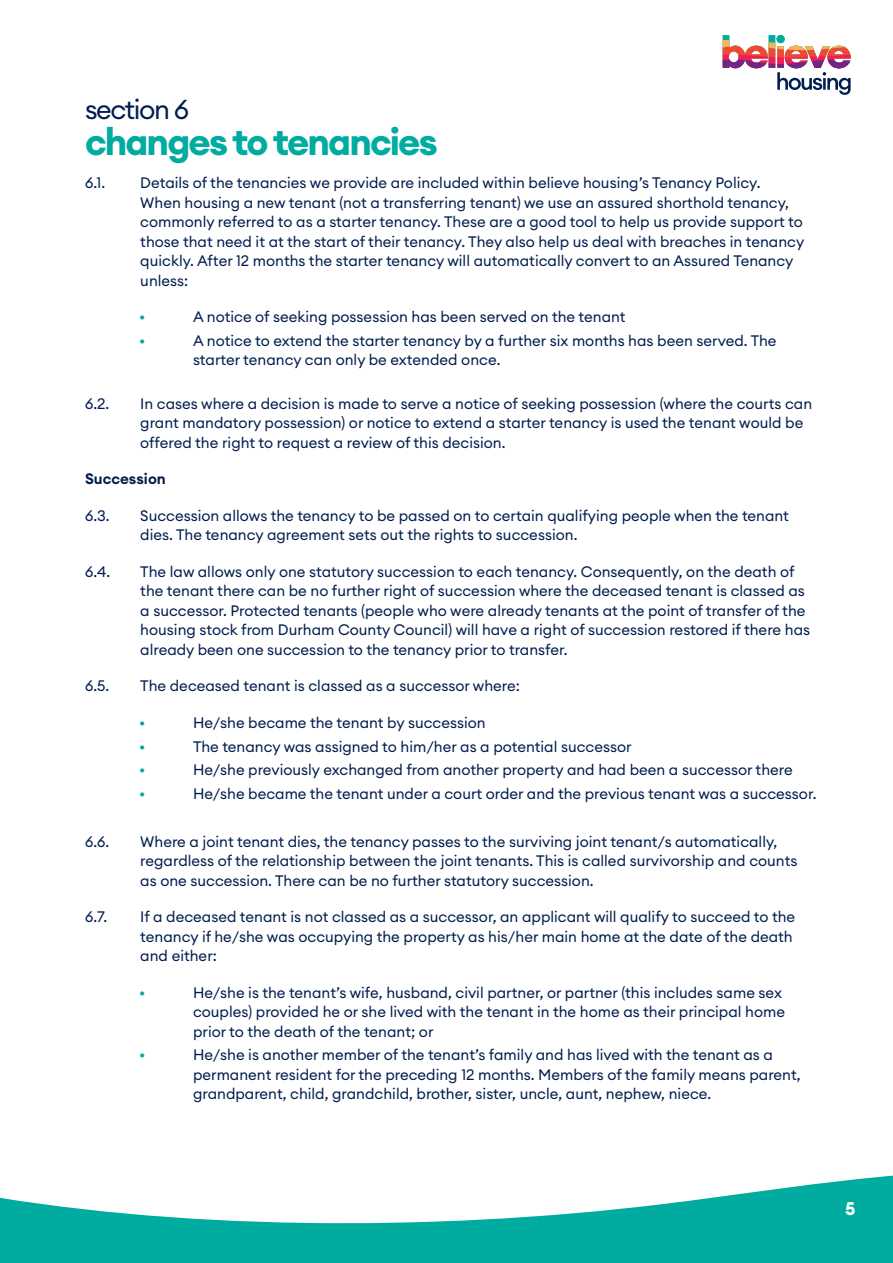
<style>
.page{position:relative;width:893px;height:1263px;background:#fff}
.page>*{position:absolute;margin:0;border:0;box-sizing:border-box;transform-origin:0 0}
.t1{font:700 37.5px "Euclid Circular A";letter-spacing:-.05em;color:#00aca0}
.t2{font:27px "Euclid Circular A";letter-spacing:-.05em;color:#001d4e}
.t3{font:700 18px "Euclid Circular A";color:#fff}
.t4{font:15px/19.5px "Euclid Circular A";color:#001d4e}
.t5{font:600 15px "Euclid Circular A";color:#001d4e}
.t6{font:15px "Euclid Circular A";color:#00aca0}
</style>
<div class="page">
<svg style="left:723px;top:35px;width:128px;height:60px"></svg>
<svg style="left:0;top:1175px;width:893px;height:88px;fill:#00aca0"></svg>
<h2 class="t2" style="left:85px;top:92px;width:106px">section 6</h2>
<h1 class="t1" style="left:85px;top:117px;width:354px">changes to tenancies</h1>
<p class="t4" style="left:85px;top:173px;width:22px">6.1.</p>
<p class="t4" style="left:140px;top:173px;width:665px">Details of the tenancies we provide are included within believe housing’s Tenancy Policy.<br>When housing a new tenant (not a transferring tenant) we use an assured shorthold tenancy, commonly referred to as a starter tenancy. These are a good tool to help us provide support to those that need it at the start of their tenancy. They also help us deal with breaches in tenancy quickly. After 12 months the starter tenancy will automatically convert to an Assured Tenancy unless:</p>
<p class="t6" style="left:139px;top:307px;width:8px">•</p>
<p class="t4" style="left:193px;top:307px;width:434px">A notice of seeking possession has been served on the tenant</p>
<p class="t6" style="left:139px;top:331px;width:8px">•</p>
<p class="t4" style="left:193px;top:331px;width:585px">A notice to extend the starter tenancy by a further six months has been served. The starter tenancy can only be extended once.</p>
<p class="t4" style="left:85px;top:393px;width:26px">6.2.</p>
<p class="t4" style="left:140px;top:393px;width:673px">In cases where a decision is made to serve a notice of seeking possession (where the courts can grant mandatory possession) or notice to extend a starter tenancy is used the tenant would be offered the right to request a review of this decision.</p>
<p class="t5" style="left:85px;top:469px;width:82px">Succession</p>
<p class="t4" style="left:85px;top:505px;width:26px">6.3.</p>
<p class="t4" style="left:140px;top:505px;width:650px">Succession allows the tenancy to be passed on to certain qualifying people when the tenant dies. The tenancy agreement sets out the rights to succession.</p>
<p class="t4" style="left:85px;top:561px;width:27px">6.4.</p>
<p class="t4" style="left:140px;top:561px;width:671px">The law allows only one statutory succession to each tenancy. Consequently, on the death of the tenant there can be no further right of succession where the deceased tenant is classed as a successor. Protected tenants (people who were already tenants at the point of transfer of the housing stock from Durham County Council) will have a right of succession restored if there has already been one succession to the tenancy prior to transfer.</p>
<p class="t4" style="left:85px;top:676px;width:26px">6.5.</p>
<p class="t4" style="left:140px;top:676px;width:381px">The deceased tenant is classed as a successor where:</p>
<p class="t6" style="left:139px;top:713px;width:8px">•</p>
<p class="t4" style="left:193px;top:712px;width:294px">He/she became the tenant by succession</p>
<p class="t6" style="left:139px;top:736px;width:8px">•</p>
<p class="t4" style="left:193px;top:736px;width:440px">The tenancy was assigned to him/her as a potential successor</p>
<p class="t6" style="left:139px;top:760px;width:8px">•</p>
<p class="t4" style="left:193px;top:760px;width:601px">He/she previously exchanged from another property and had been a successor there</p>
<p class="t6" style="left:139px;top:784px;width:8px">•</p>
<p class="t4" style="left:193px;top:784px;width:625px">He/she became the tenant under a court order and the previous tenant was a successor.</p>
<p class="t4" style="left:85px;top:831px;width:26px">6.6.</p>
<p class="t4" style="left:140px;top:831px;width:659px">Where a joint tenant dies, the tenancy passes to the surviving joint tenant/s automatically, regardless of the relationship between the joint tenants. This is called survivorship and counts as one succession. There can be no further statutory succession.</p>
<p class="t4" style="left:85px;top:907px;width:24px">6.7.</p>
<p class="t4" style="left:140px;top:907px;width:656px">If a deceased tenant is not classed as a successor, an applicant will qualify to succeed to the tenancy if he/she was occupying the property as his/her main home at the date of the death and either:</p>
<p class="t6" style="left:139px;top:982px;width:8px">•</p>
<p class="t4" style="left:193px;top:982px;width:594px">He/she is the tenant’s wife, husband, civil partner, or partner (this includes same sex couples) provided he or she lived with the tenant in the home as their principal home prior to the death of the tenant; or</p>
<p class="t6" style="left:139px;top:1045px;width:8px">•</p>
<p class="t4" style="left:193px;top:1045px;width:609px">He/she is another member of the tenant’s family and has lived with the tenant as a permanent resident for the preceding 12 months. Members of the family means parent, grandparent, child, grandchild, brother, sister, uncle, aunt, nephew, niece.</p>
<p class="t3" style="left:845px;top:1197px;width:12px">5</p>
</div>
